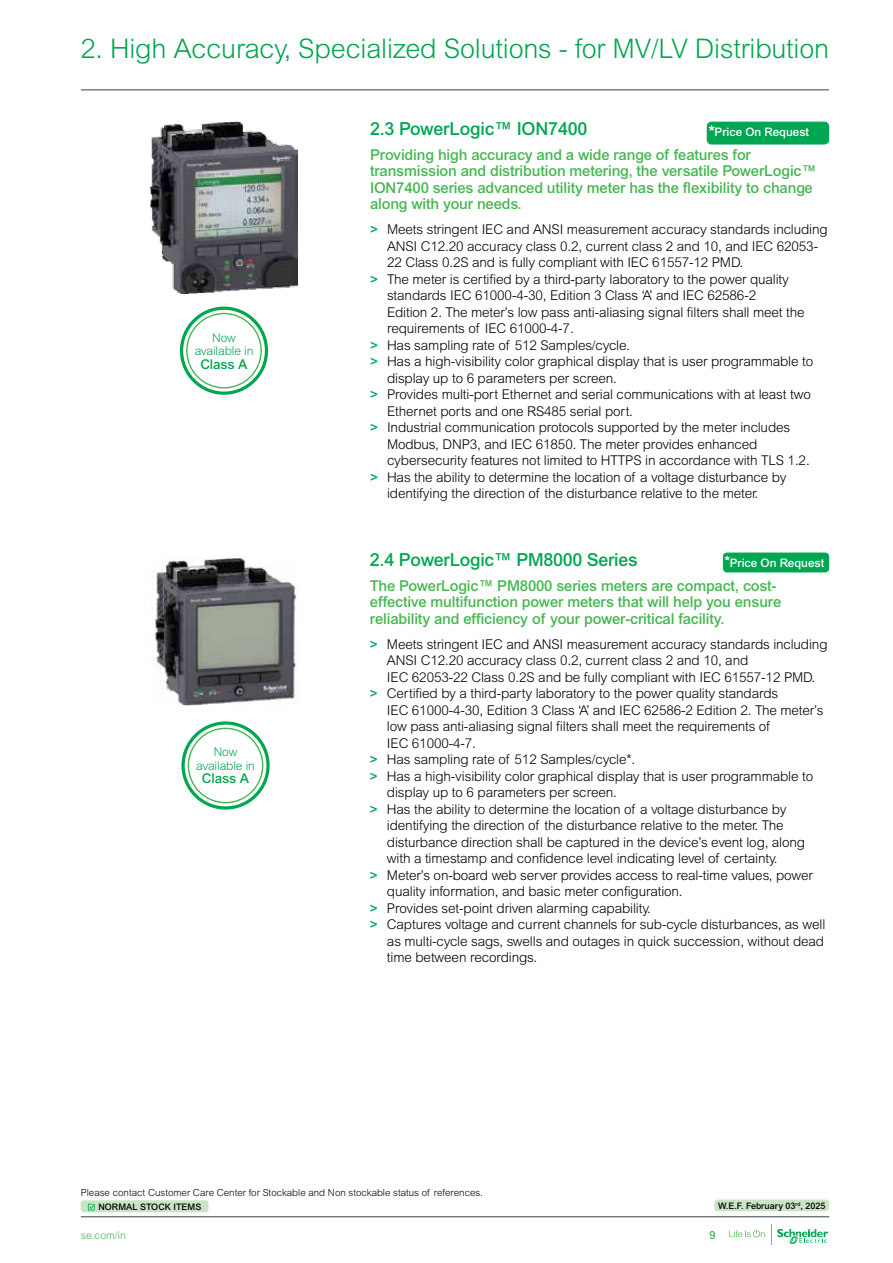
<style>
.page{position:relative;width:893px;height:1263px;background:#fff}
.page>*{position:absolute;margin:0;border:0;box-sizing:border-box;transform-origin:0 0}
.t1{font:300 27px "Arial MT Std";letter-spacing:-.005em;color:#00a651}
.t2{font:500 18px "Arial MT Std";letter-spacing:-.015em;color:#00a651}
.t3{font:500 15px/16.5px "Arial MT Std";letter-spacing:-.01em;color:#46b751}
.t4{font:300 13.5px "Arial MT Std";letter-spacing:-.01em;color:#000}
.t5{font:500 13.5px "Arial MT Std";letter-spacing:-.01em;color:#00a651}
.t6{font:300 12px/13.5px "Arial MT Std";letter-spacing:-.01em;color:#00a651;text-align:center}
.t7{font:500 11.7px "Arial MT Std";color:#fff}
.t8{font:500 11.25px "Arial MT Std";color:#46b751}
.t9{font:300 10.5px "Arial MT Std";color:#46b751}
.t10{font:300 9.75px "Arial MT Std";color:#000}
.t11{font:500 9px "Arial MT Std";color:#000}
.s1{font-weight:500;color:#00a651}
</style>
<div class="page">
<hr style="left:81px;top:89px;width:748px;height:1px;background:#4d555b">
<hr style="left:81px;top:1216px;width:748px;height:1px;background:#4d555b">
<div style="left:81px;top:1200px;width:127px;height:12px;background:#c9e5c4;border-radius:3px"></div>
<svg style="left:88px;top:1204px;width:7px;height:6px"></svg>
<div style="left:714px;top:1199px;width:115px;height:12px;background:#c9e5c4;border-radius:3px"></div>
<svg style="left:729px;top:1230px;width:36px;height:7px"></svg>
<svg style="left:771px;top:1224px;width:57px;height:20px"></svg>
<img style="left:150px;top:121px;width:148px;height:172px">
<div style="left:707px;top:122px;width:122px;height:22px;background:#00a651;border-radius:4px"></div>
<div style="left:707px;top:122px;width:122px;height:23px;border:1px solid #00a651;border-radius:4px"></div>
<svg style="left:709px;top:125px;width:6px;height:6px"></svg>
<svg style="left:180px;top:307px;width:88px;height:88px"></svg>
<img style="left:153px;top:558px;width:146px;height:147px">
<div style="left:723px;top:553px;width:106px;height:19px;background:#00a651;border-radius:4px"></div>
<div style="left:723px;top:552px;width:106px;height:20px;border:1px solid #00a651;border-radius:4px"></div>
<svg style="left:724px;top:556px;width:6px;height:4px"></svg>
<svg style="left:181px;top:721px;width:89px;height:89px"></svg>
<h1 class="t1" style="left:81px;top:33px;width:750px">2. High Accuracy, Specialized Solutions - for MV/LV Distribution</h1>
<p class="t6" style="left:195px;top:331px;width:60px">Now available in</p>
<p class="t5" style="left:200px;top:356px;width:49px">Class A</p>
<p class="t6" style="left:196px;top:745px;width:60px">Now available in</p>
<p class="t5" style="left:202px;top:771px;width:49px">Class A</p>
<h2 class="t2" style="left:370px;top:118px;width:219px">2.3 PowerLogic™ ION7400</h2>
<p class="t3" style="left:370px;top:146px;width:448px">Providing high accuracy and a wide range of features for transmission and distribution metering, the versatile PowerLogic™ ION7400 series advanced utility meter has the flexibility to change along with your needs.</p>
<p class="t4" style="left:370px;top:222px;width:459px"><span class="s1">&gt;</span> Meets stringent IEC and ANSI measurement accuracy standards including</p>
<p class="t4" style="left:387px;top:238px;width:433px">ANSI C12.20 accuracy class 0.2, current class 2 and 10, and IEC 62053-</p>
<p class="t4" style="left:387px;top:255px;width:358px">22 Class 0.2S and is fully compliant with IEC 61557-12 PMD.</p>
<p class="t4" style="left:370px;top:271px;width:420px"><span class="s1">&gt;</span> The meter is certified by a third-party laboratory to the power quality</p>
<p class="t4" style="left:387px;top:288px;width:371px">standards IEC 61000-4-30, Edition 3 Class ‘A’ and IEC 62586-2</p>
<p class="t4" style="left:387px;top:304px;width:419px">Edition 2. The meter’s low pass anti-aliasing signal filters shall meet the</p>
<p class="t4" style="left:387px;top:321px;width:188px">requirements of IEC 61000-4-7.</p>
<p class="t4" style="left:370px;top:337px;width:261px"><span class="s1">&gt;</span> Has sampling rate of 512 Samples/cycle.</p>
<p class="t4" style="left:370px;top:354px;width:445px"><span class="s1">&gt;</span> Has a high-visibility color graphical display that is user programmable to</p>
<p class="t4" style="left:387px;top:370px;width:231px">display up to 6 parameters per screen.</p>
<p class="t4" style="left:370px;top:387px;width:442px"><span class="s1">&gt;</span> Provides multi-port Ethernet and serial communications with at least two</p>
<p class="t4" style="left:387px;top:403px;width:248px">Ethernet ports and one RS485 serial port.</p>
<p class="t4" style="left:370px;top:420px;width:422px"><span class="s1">&gt;</span> Industrial communication protocols supported by the meter includes</p>
<p class="t4" style="left:387px;top:436px;width:372px">Modbus, DNP3, and IEC 61850. The meter provides enhanced</p>
<p class="t4" style="left:387px;top:453px;width:424px">cybersecurity features not limited to HTTPS in accordance with TLS 1.2.</p>
<p class="t4" style="left:370px;top:469px;width:418px"><span class="s1">&gt;</span> Has the ability to determine the location of a voltage disturbance by</p>
<p class="t4" style="left:387px;top:486px;width:373px">identifying the direction of the disturbance relative to the meter.</p>
<p class="t7" style="left:715px;top:125px;width:96px">Price On Request</p>
<h2 class="t2" style="left:370px;top:549px;width:269px">2.4 PowerLogic™ PM8000 Series</h2>
<p class="t3" style="left:370px;top:577px;width:413px">The PowerLogic™ PM8000 series meters are compact, cost&shy;effective multifunction power meters that will help you ensure reliability and efficiency of your power-critical facility.</p>
<p class="t4" style="left:370px;top:636px;width:459px"><span class="s1">&gt;</span> Meets stringent IEC and ANSI measurement accuracy standards including</p>
<p class="t4" style="left:387px;top:653px;width:363px">ANSI C12.20 accuracy class 0.2, current class 2 and 10, and</p>
<p class="t4" style="left:387px;top:669px;width:430px">IEC 62053-22 Class 0.2S and be fully compliant with IEC 61557-12 PMD.</p>
<p class="t4" style="left:370px;top:686px;width:410px"><span class="s1">&gt;</span> Certified by a third-party laboratory to the power quality standards</p>
<p class="t4" style="left:387px;top:702px;width:438px">IEC 61000-4-30, Edition 3 Class ‘A’ and IEC 62586-2 Edition 2. The meter’s</p>
<p class="t4" style="left:387px;top:719px;width:385px">low pass anti-aliasing signal filters shall meet the requirements of</p>
<p class="t4" style="left:387px;top:735px;width:91px">IEC 61000-4-7.</p>
<p class="t4" style="left:370px;top:752px;width:267px"><span class="s1">&gt;</span> Has sampling rate of 512 Samples/cycle*.</p>
<p class="t4" style="left:370px;top:768px;width:445px"><span class="s1">&gt;</span> Has a high-visibility color graphical display that is user programmable to</p>
<p class="t4" style="left:387px;top:785px;width:231px">display up to 6 parameters per screen.</p>
<p class="t4" style="left:370px;top:801px;width:418px"><span class="s1">&gt;</span> Has the ability to determine the location of a voltage disturbance by</p>
<p class="t4" style="left:387px;top:818px;width:398px">identifying the direction of the disturbance relative to the meter. The</p>
<p class="t4" style="left:387px;top:834px;width:420px">disturbance direction shall be captured in the device’s event log, along</p>
<p class="t4" style="left:387px;top:851px;width:392px">with a timestamp and confidence level indicating level of certainty.</p>
<p class="t4" style="left:370px;top:867px;width:445px"><span class="s1">&gt;</span> Meter’s on-board web server provides access to real-time values, power</p>
<p class="t4" style="left:387px;top:884px;width:297px">quality information, and basic meter configuration.</p>
<p class="t4" style="left:370px;top:900px;width:282px"><span class="s1">&gt;</span> Provides set-point driven alarming capability.</p>
<p class="t4" style="left:370px;top:917px;width:457px"><span class="s1">&gt;</span> Captures voltage and current channels for sub-cycle disturbances, as well</p>
<p class="t4" style="left:387px;top:933px;width:439px">as multi-cycle sags, swells and outages in quick succession, without dead</p>
<p class="t4" style="left:387px;top:950px;width:152px">time between recordings.</p>
<p class="t7" style="left:730px;top:556px;width:96px">Price On Request</p>
<p class="t10" style="left:81px;top:1187px;width:403px">Please contact Customer care center for Stockable and Non stockable status of references.</p>
<p class="t9" style="left:81px;top:1229px;width:47px">se.com/in</p>
<p class="t8" style="left:709px;top:1228px;width:8px">9</p>
<p class="t11" style="left:98px;top:1202px;width:104px">NORMAL STOCK ITEMS</p>
<p class="t11" style="left:718px;top:1200px;width:109px">W.E.F. February 03<sup>rd</sup>, 2025</p>
</div>
